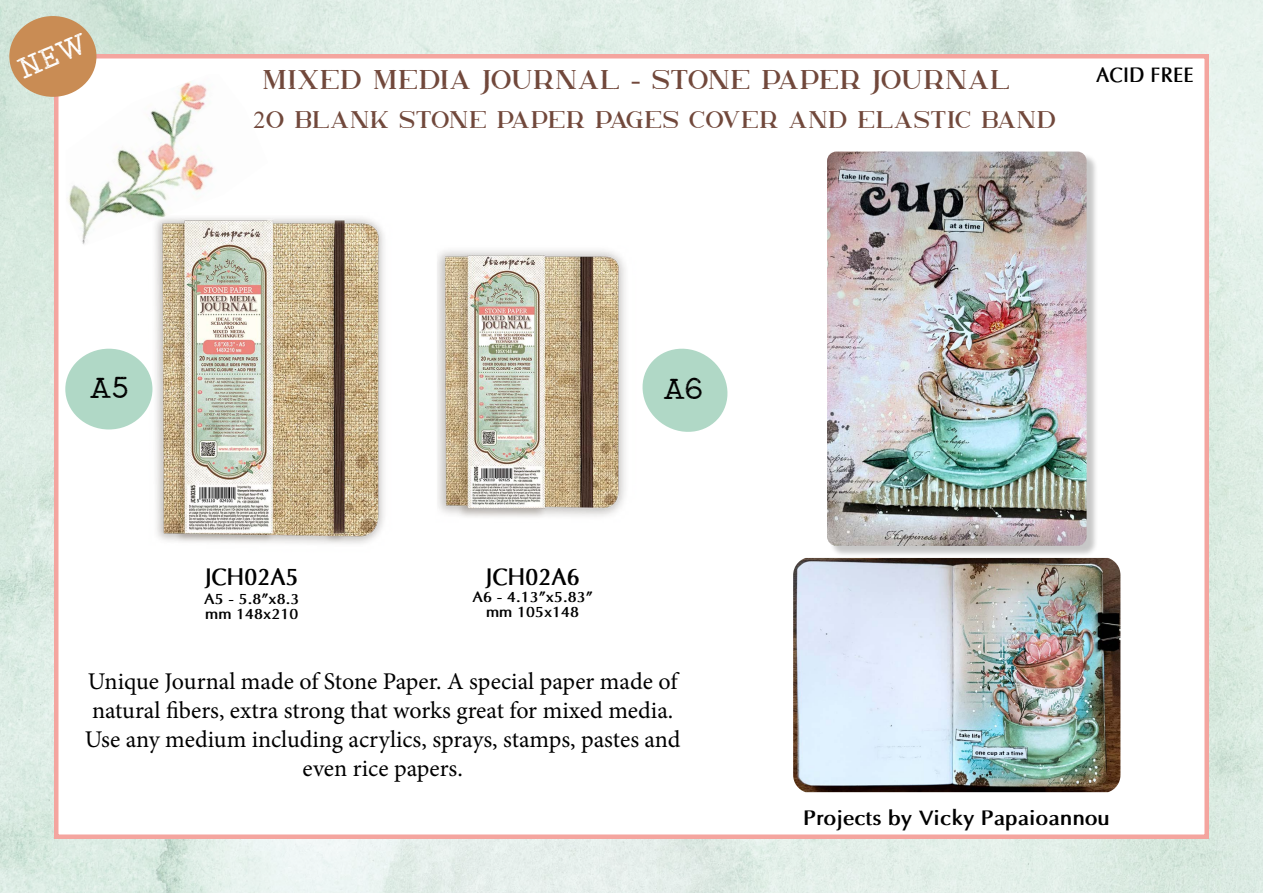
<style>
.page{position:relative;width:1263px;height:893px;background:#fff}
.page>*{position:absolute;margin:0;border:0;box-sizing:border-box;transform-origin:0 0}
.t1{font:31.5px "Typewriter Style";color:#000}
.t2{font:27px "Nelipot VP Demo Style 2";color:#71483b}
.t3{font:24px/28.8px "Minion Pro";color:#000;text-align:center}
.t4{font:24px "Nelipot VP Demo Style 2";color:#71483b}
.t5{font:700 24px "Optima";color:#000;scale:.9 1}
.t6{font:700 21px "Optima";color:#000}
.t7{font:700 21px "Optima";color:#000;scale:.9 1}
.t8{font:700 15px/15px "Optima";color:#000}
.s1{font-family:"Optima";font-weight:700}
.s2{font-family:"Times New Roman"}
</style>
<div class="page">
<img style="left:0;top:0;width:1263px;height:893px">
<div style="left:54px;top:54px;width:1155px;height:785px;background:#fff;border:4px solid #f4a59f"></div>
<img style="left:130px;top:217px;width:254px;height:327px">
<img style="left:437px;top:250px;width:188px;height:267px">
<img style="left:68px;top:74px;width:200px;height:173px">
<div style="left:9px;top:16px;width:87px;height:81px;background:#c98c54;border-radius:50%"></div>
<div style="left:65px;top:349px;width:87px;height:80px;background:#b0d8c6;border-radius:50%"></div>
<svg style="left:642px;top:348px;width:86px;height:84px"></svg>
<div style="left:829px;top:153px;width:269px;height:405px;background:#000;opacity:.22"></div>
<img style="left:827px;top:152px;width:259px;height:394px">
<img style="left:793px;top:558px;width:327px;height:234px">
<p class="t2" style="left:262px;top:70px;width:750px">MIXED MEDIA JOURNAL <span class="s1">-</span> STONE PAPER JOURNAL</p>
<p class="t4" style="left:253px;top:111px;width:804px"><span class="s2">2</span>0 BLANK STONE PAPER PAGES COVER AND ELASTIC BAND</p>
<p class="t7" style="left:1096px;top:62px;width:110px">ACID FREE</p>
<h1 class="t1" style="left:91px;top:371px;width:40px">A5</h1>
<h1 class="t1" style="left:664px;top:372px;width:40px">A6</h1>
<p class="t5" style="left:205px;top:562px;width:106px">JCH02A5</p>
<p class="t5" style="left:486px;top:562px;width:106px">JCH02A6</p>
<p class="t8" style="left:204px;top:592px;width:97px">A5 - 5.8”x8.3 mm 148x210</p>
<p class="t8" style="left:472px;top:590px;width:122px;text-align:center">A6 - 4.13”x5.83” mm 105x148</p>
<p class="t3" style="left:85px;top:667px;width:597px">Unique Journal made of Stone Paper. A special paper made of natural fibers, extra strong that works great for mixed media.<br>Use any medium including acrylics, sprays, stamps, pastes and even rice papers.</p>
<p class="t6" style="left:803px;top:805px;width:308px">Projects by Vicky Papaioannou</p>
</div>
